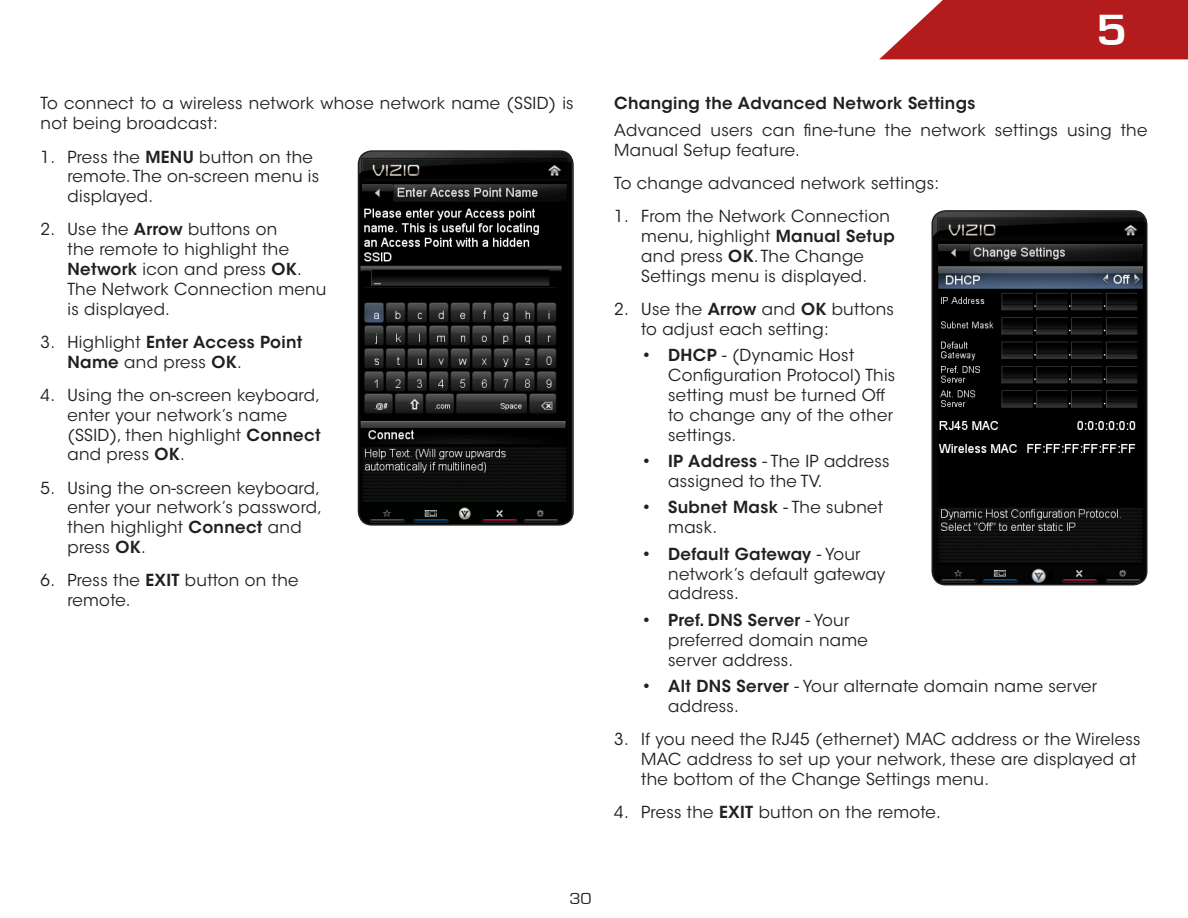
<style>
.page{position:relative;width:1188px;height:918px;background:#fff}
.page>*{position:absolute;margin:0;border:0;box-sizing:border-box;transform-origin:0 0}
.t1{font:700 45px "Eurostile";color:#fff;scale:1.1 1}
.t2{font:16.5px/19.8px "ITC Avant Garde Std";letter-spacing:.02em;color:#231f20}
.t3{font:600 16.5px/19.8px "ITC Avant Garde Std";letter-spacing:.02em;color:#231f20}
.t4{font:16.5px "Eurostile";color:#231f20;scale:1.1 1}
.s1{font-weight:600}
.s2{font-weight:400}
</style>
<div class="page">
<svg style="left:879px;top:0;width:309px;height:59px;background:#bb3233"></svg>
<img style="left:358px;top:152px;width:213px;height:372px">
<div style="left:358px;top:150px;width:216px;height:376px;border:2px solid #231f20;border-radius:14px"></div>
<img style="left:932px;top:212px;width:214px;height:373px">
<div style="left:932px;top:210px;width:216px;height:375px;border:2px solid #231f20;border-radius:14px"></div>
<p class="t2" style="left:40px;top:94px;width:535px">To connect to a wireless network whose network name (SSID) is not being broadcast:</p>
<p class="t2" style="left:67px;top:147px;width:253px;text-indent:-27px">1. Press the <span class="s1">MENU</span> button on the remote. The on-screen menu is displayed.</p>
<p class="t2" style="left:67px;top:220px;width:260px;text-indent:-27px">2. Use the <span class="s1">Arrow</span> buttons on<br>the remote to highlight the<br><span class="s1">Network</span> icon and press <span class="s1">OK</span>.<br>The Network Connection menu is displayed.</p>
<p class="t3" style="left:67px;top:332px;width:236px;text-indent:-27px"><span class="s2">3. Highlight</span> Enter Access Point<br>Name <span class="s2">and press</span> OK<span class="s2">.</span></p>
<p class="t2" style="left:67px;top:385px;width:255px;text-indent:-27px">4. Using the on-screen keyboard, enter your network’s name (SSID), then highlight <span class="s1">Connect </span>and press <span class="s1">OK</span>.</p>
<p class="t2" style="left:67px;top:478px;width:256px;text-indent:-27px">5. Using the on-screen keyboard, enter your network’s password, then highlight <span class="s1">Connect</span> and press <span class="s1">OK</span>.</p>
<p class="t2" style="left:67px;top:571px;width:233px;text-indent:-27px">6. Press the <span class="s1">EXIT</span> button on the remote.</p>
<h1 class="t1" style="left:1096px;top:5px;width:30px">5</h1>
<p class="t3" style="left:614px;top:93px;width:363px">Changing the Advanced Network Settings</p>
<p class="t2" style="left:614px;top:120px;width:535px">Advanced users can fine-tune the network settings using the<br>Manual Setup feature.</p>
<p class="t2" style="left:614px;top:173px;width:327px">To change advanced network settings:</p>
<p class="t2" style="left:641px;top:207px;width:255px;text-indent:-27px">1. From the Network Connection menu, highlight <span class="s1">Manual Setup </span>and press <span class="s1">OK</span>. The Change<br>Settings menu is displayed.</p>
<p class="t2" style="left:641px;top:299px;width:254px;text-indent:-27px">2. Use the <span class="s1">Arrow</span> and <span class="s1">OK</span> buttons to adjust each setting:</p>
<p class="t2" style="left:668px;top:346px;width:229px;text-indent:-27px"><span class="s1">• DHCP</span> - (Dynamic Host<br>Configuration Protocol) This setting must be turned Off to change any of the other settings.</p>
<p class="t2" style="left:668px;top:451px;width:223px;text-indent:-27px"><span class="s1">• IP Address</span> - The IP address assigned to the TV.</p>
<p class="t2" style="left:668px;top:498px;width:216px;text-indent:-27px"><span class="s1">• Subnet Mask</span> - The subnet mask.</p>
<p class="t2" style="left:668px;top:544px;width:219px;text-indent:-27px"><span class="s1">• Default Gateway</span> - Your network’s default gateway address.</p>
<p class="t2" style="left:668px;top:610px;width:201px;text-indent:-27px"><span class="s1">• Pref. DNS Server</span> - Your preferred domain name server address.</p>
<p class="t2" style="left:668px;top:676px;width:431px;text-indent:-27px"><span class="s1">• Alt DNS Server</span> - Your alternate domain name server address.</p>
<p class="t2" style="left:641px;top:730px;width:501px;text-indent:-27px">3. If you need the RJ45 (ethernet) MAC address or the Wireless<br>MAC address to set up your network, these are displayed at the bottom of the Change Settings menu.</p>
<p class="t2" style="left:614px;top:802px;width:328px">4. Press the <span class="s1">EXIT</span> button on the remote.</p>
<p class="t4" style="left:569px;top:890px;width:22px">30</p>
</div>
